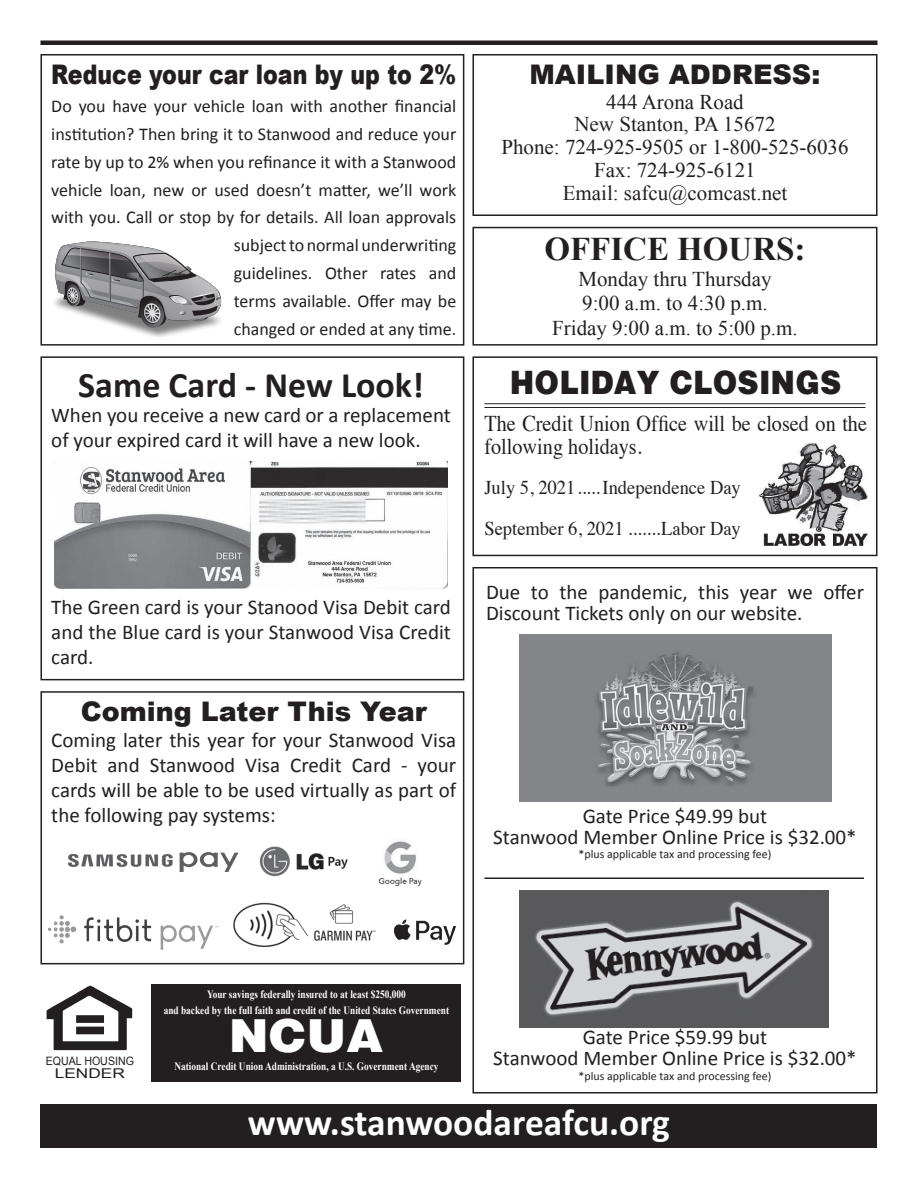
<style>
.page{position:relative;width:918px;height:1188px;background:#fff}
.page>*{position:absolute;margin:0;border:0;box-sizing:border-box;transform-origin:0 0}
.t1{font:900 46.65px "Helvetica";color:#fff}
.t2{font:700 37.5px "Calibri";color:#fff}
.t3{font:700 36px "Calibri";color:#231f20}
.t4{font:900 33px "Helvetica";color:#231f20;scale:.9 1}
.t5{font:700 33px "Times New Roman";color:#231f20}
.t6{font:900 27px "Arial";color:#231f20}
.t7{font:900 27px "Arial";color:#231f20;scale:.82 1}
.t8{font:22.5px/22.5px "Times";color:#231f20;scale:.9 1}
.t9{font:21px/25.2px "Calibri";color:#231f20}
.t10{font:21px "Times New Roman";color:#231f20}
.t11{font:19.5px "Times";color:#231f20;scale:.95 1}
.t12{font:18px/27.9px "Calibri";color:#231f20;text-align:right}
.t13{font:13.5px "Arial";color:#231f20;scale:1.28 1}
.t14{font:12px "Calibri";color:#231f20}
.t15{font:11.55px "Arial";color:#231f20;scale:.92 1}
.t16{font:700 11.25px "Times New Roman";color:#fff;scale:.83 1}
</style>
<div class="page">
<div style="left:40px;top:40px;width:838px;height:5px;background:#231f20"></div>
<div style="left:152px;top:984px;width:309px;height:98px;background:#231f20"></div>
<img style="left:46px;top:985px;width:87px;height:66px">
<div style="left:472px;top:54px;width:406px;height:162px;border:2px solid #231f20"></div>
<div style="left:472px;top:227px;width:406px;height:119px;border:2px solid #231f20"></div>
<div style="left:40px;top:54px;width:424px;height:292px;border:2px solid #231f20"></div>
<svg style="left:54px;top:241px;width:168px;height:87px"></svg>
<div style="left:472px;top:356px;width:406px;height:200px;border:2px solid #231f20"></div>
<hr style="left:484px;top:403px;width:382px;height:1px;background:#231f20">
<hr style="left:484px;top:407px;width:382px;height:1px;background:#231f20">
<img style="left:760px;top:443px;width:107px;height:102px">
<img style="left:54px;top:461px;width:394px;height:128px">
<div style="left:40px;top:356px;width:424px;height:324px;border:2px solid #231f20"></div>
<div style="left:40px;top:691px;width:424px;height:273px;border:2px solid #231f20"></div>
<img style="left:49px;top:837px;width:414px;height:128px">
<div style="left:40px;top:1104px;width:838px;height:44px;background:#231f20"></div>
<div style="left:472px;top:567px;width:406px;height:527px;border:2px solid #231f20"></div>
<img style="left:520px;top:635px;width:312px;height:166px">
<img style="left:520px;top:891px;width:309px;height:136px">
<hr style="left:484px;top:878px;width:380px;height:1px;background:#231f20">
<p class="t7" style="left:51px;top:55px;width:495px">Reduce your car loan by up to 2%</p>
<p class="t12" style="left:51px;top:91px;width:407px">Do you have your vehicle loan with another financial institution? Then bring it to Stanwood and reduce your rate by up to 2% when you refinance it with a Stanwood vehicle loan, new or used doesn’t matter, we’ll work with you. Call or stop by for details. All loan approvals subject to normal underwriting<br>guidelines. Other rates and<br>terms available. Offer may be<br>changed or ended at any time.</p>
<p class="t3" style="left:78px;top:363px;width:347px">Same Card - New Look!</p>
<p class="t9" style="left:51px;top:402px;width:401px">When you receive a new card or a replacement of your expired card it will have a new look.</p>
<p class="t9" style="left:51px;top:594px;width:401px;text-align:justify">The Green card is your Stanood Visa Debit card and the Blue card is your Stanwood Visa Credit card.</p>
<p class="t6" style="left:81px;top:692px;width:347px">Coming Later This Year</p>
<p class="t9" style="left:51px;top:726px;width:406px;text-align:justify">Coming later this year for your Stanwood Visa Debit and Stanwood Visa Credit Card - your cards will be able to be used virtually as part of the following pay systems:</p>
<p class="t6" style="left:530px;top:55px;width:292px">MAILING ADDRESS:</p>
<p class="t10" style="left:606px;top:87px;width:139px">444 Arona Road</p>
<p class="t10" style="left:574px;top:110px;width:203px">New Stanton, PA 15672</p>
<p class="t10" style="left:501px;top:133px;width:349px">Phone: 724-925-9505 or 1-800-525-6036</p>
<p class="t10" style="left:594px;top:156px;width:163px">Fax: 724-925-6121</p>
<p class="t10" style="left:563px;top:179px;width:226px">Email: safcu@comcast.net</p>
<p class="t5" style="left:544px;top:226px;width:263px">OFFICE HOURS:</p>
<p class="t10" style="left:578px;top:265px;width:195px">Monday thru Thursday</p>
<p class="t10" style="left:582px;top:289px;width:187px">9:00 a.m. to 4:30 p.m.</p>
<p class="t10" style="left:552px;top:314px;width:247px">Friday 9:00 a.m. to 5:00 p.m.</p>
<p class="t4" style="left:510px;top:362px;width:370px">HOLIDAY CLOSINGS</p>
<p class="t8" style="left:484px;top:410px;width:427px">The Credit Union Office will be closed on the following holidays.</p>
<p class="t11" style="left:484px;top:469px;width:272px">July 5, 2021.....Independence Day</p>
<p class="t11" style="left:484px;top:510px;width:272px">September 6, 2021 .......Labor Day</p>
<p class="t9" style="left:486px;top:580px;width:380px;line-height:21px">Due to the pandemic, this year we offer<br>Discount Tickets only on our website.</p>
<p class="t9" style="left:583px;top:802px;width:186px">Gate Price $49.99 but</p>
<p class="t9" style="left:493px;top:823px;width:365px">Stanwood Member Online Price is $32.00*</p>
<p class="t14" style="left:579px;top:847px;width:194px">*plus applicable tax and processing fee)</p>
<p class="t15" style="left:46px;top:1053px;width:97px">EQUAL HOUSING</p>
<p class="t13" style="left:55px;top:1065px;width:56px">LENDER</p>
<p class="t16" style="left:207px;top:987px;width:241px">Your savings federally insured to at least $250,000</p>
<p class="t16" style="left:164px;top:1002px;width:345px">and backed by the full faith and credit of the United States Government</p>
<p class="t1" style="left:229px;top:1007px;width:157px">NCUA</p>
<p class="t16" style="left:174px;top:1058px;width:320px">National Credit Union Administration, a U.S. Government Agency</p>
<p class="t9" style="left:583px;top:1024px;width:186px">Gate Price $59.99 but</p>
<p class="t9" style="left:493px;top:1045px;width:365px">Stanwood Member Online Price is $32.00*</p>
<p class="t14" style="left:579px;top:1068px;width:194px">*plus applicable tax and processing fee)</p>
<p class="t2" style="left:248px;top:1100px;width:424px">www.stanwoodareafcu.org</p>
</div>
